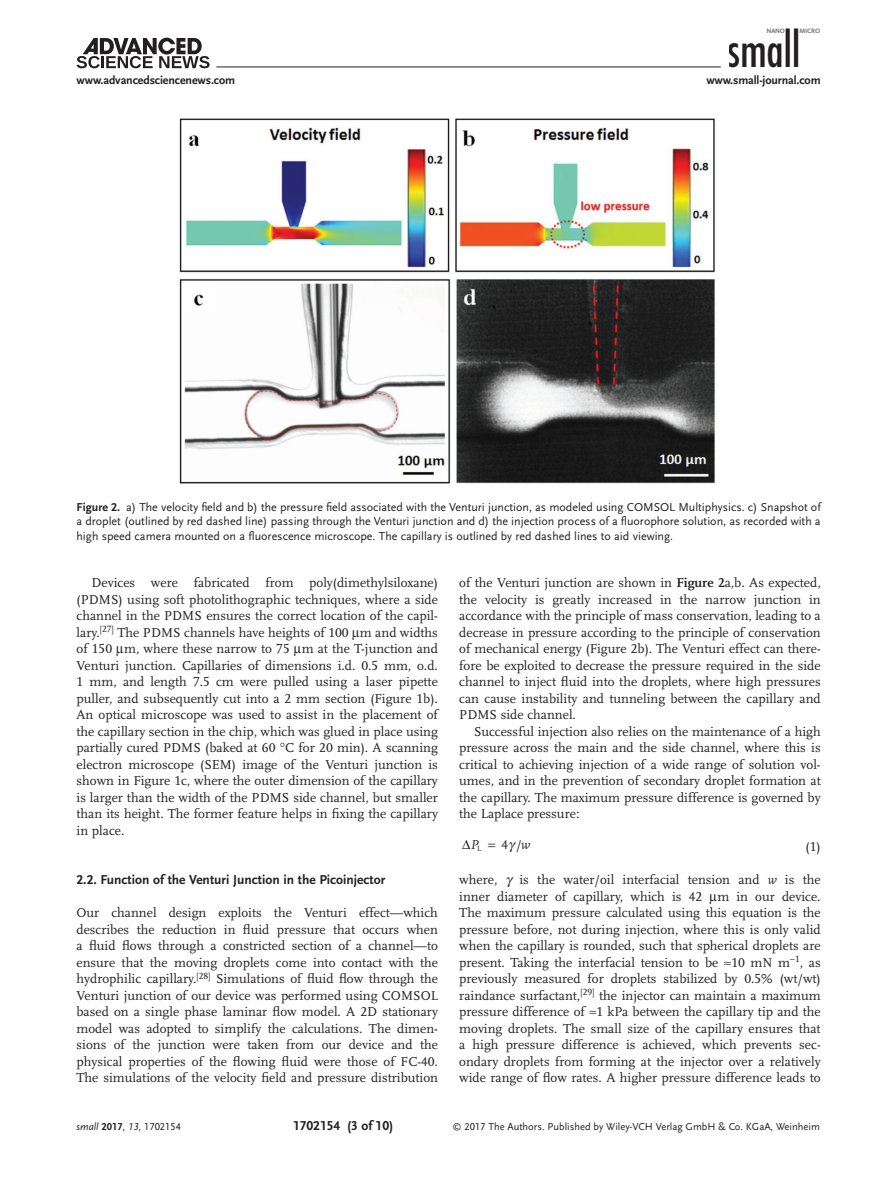
<style>
.page{position:relative;width:893px;height:1191px;background:#fff}
.page>*{position:absolute;margin:0;border:0;box-sizing:border-box;transform-origin:0 0}
.t1{font:500 condensed 46.35px "Futura";letter-spacing:-.015em;color:#231f20;scale:.95 1}
.t2{font:13.5px/16.5px "Scala LF";color:#231f20;text-align:justify}
.t3{font:700 13.5px "Scala Sans LF";color:#231f20}
.t4{font:italic 13.5px "Scala LF";color:#231f20}
.t5{font:12px/14.2px "Scala Sans LF";color:#231f20;text-align:justify}
.t6{font:700 12px "Scala Sans LF";letter-spacing:-.01em;color:#231f20}
.t7{font:10.5px "Scala Sans LF";color:#231f20}
.t8{font:7.8px "Scala LF";color:#231f20}
.t9{font:700 6.6px "Kievit OT";letter-spacing:-.035em;color:#76787b}
.s1{font-weight:700}
.s2{font-style:italic}
.s3{font-size:9px}
</style>
<div class="page">
<svg style="left:77px;top:38px;width:133px;height:30px"></svg>
<hr style="left:216px;top:67px;width:505px;height:1px;background:#231f20">
<img style="left:179px;top:118px;width:536px;height:366px">
<h1 class="t1" style="left:728px;top:20px;width:78px">small</h1>
<p class="t9" style="left:766px;top:27px;width:20px">NANO</p>
<p class="t9" style="left:799px;top:27px;width:22px">MICRO</p>
<p class="t6" style="left:77px;top:73px;width:160px">www.advancedsciencenews.com</p>
<p class="t6" style="left:706px;top:73px;width:116px">www.small-journal.com</p>
<p class="t5" style="left:77px;top:500px;width:746px"><span class="s1">Figure 2.</span> a) The velocity field and b) the pressure field associated with the Venturi junction, as modeled using COMSOL Multiphysics. c) Snapshot of a droplet (outlined by red dashed line) passing through the Venturi junction and d) the injection process of a fluorophore solution, as recorded with a high speed camera mounted on a fluorescence microscope. The capillary is outlined by red dashed lines to aid viewing.</p>
<p class="t2" style="left:77px;top:574px;width:363px;text-indent:15px">Devices were fabricated from poly(dimethylsiloxane) (PDMS) using soft photolithographic techniques, where a side channel in the PDMS ensures the correct location of the capil&shy;lary.<sup>[27]</sup> The PDMS channels have heights of 100 m and widths of 150 m, where these narrow to 75 m at the T-junction and Venturi junction. Capillaries of dimensions i.d. 0.5 mm, o.d.<br>1 mm, and length 7.5 cm were pulled using a laser pipette puller, and subsequently cut into a 2 mm section (Figure 1b).<br>An optical microscope was used to assist in the placement of the capillary section in the chip, which was glued in place using partially cured PDMS (baked at 60 C for 20 min). A scanning electron microscope (SEM) image of the Venturi junction is shown in Figure 1c, where the outer dimension of the capillary is larger than the width of the PDMS side channel, but smaller than its height. The former feature helps in fixing the capillary in place.</p>
<p class="t3" style="left:77px;top:872px;width:310px">2.2. Function of the Venturi Junction in the Picoinjector</p>
<p class="t2" style="left:77px;top:904px;width:363px">Our channel design exploits the Venturi effect—which describes the reduction in fluid pressure that occurs when a fluid flows through a constricted section of a channel—to ensure that the moving droplets come into contact with the hydrophilic capillary.<sup>[28]</sup> Simulations of fluid flow through the Venturi junction of our device was performed using COMSOL based on a single phase laminar flow model. A 2D stationary model was adopted to simplify the calculations. The dimen&shy;sions of the junction were taken from our device and the physical properties of the flowing fluid were those of FC-40.<br>The simulations of the velocity field and pressure distribution</p>
<p class="t2" style="left:459px;top:574px;width:363px">of the Venturi junction are shown in <span class="s1">Figure 2</span>a,b. As expected, the velocity is greatly increased in the narrow junction in accordance with the principle of mass conservation, leading to a decrease in pressure according to the principle of conservation of mechanical energy (Figure 2b). The Venturi effect can there&shy;fore be exploited to decrease the pressure required in the side channel to inject fluid into the droplets, where high pressures can cause instability and tunneling between the capillary and PDMS side channel.</p>
<p class="t2" style="left:459px;top:723px;width:363px;text-indent:15px">Successful injection also relies on the maintenance of a high pressure across the main and the side channel, where this is critical to achieving injection of a wide range of solution vol&shy;umes, and in the prevention of secondary droplet formation at the capillary. The maximum pressure difference is governed by the Laplace pressure:</p>
<p class="t4" style="left:462px;top:838px;width:18px">∆P</p>
<p class="t2" style="left:501px;top:837px;width:30px">4 /<span class="s2">w</span></p>
<p class="t8" style="left:477px;top:844px;width:6px">L</p>
<p class="t2" style="left:806px;top:838px;width:17px">(1)</p>
<p class="t2" style="left:459px;top:871px;width:40px">where,</p>
<p class="t2" style="left:459px;top:871px;width:363px;text-indent:60px">is the water/oil interfacial tension and <span class="s2">w</span> is the inner diameter of capillary, which is 42 m in our device.<br>The maximum pressure calculated using this equation is the pressure before, not during injection, where this is only valid when the capillary is rounded, such that spherical droplets are present. Taking the interfacial tension to be ≈10 mN m−<sup>1</sup>, as previously measured for droplets stabilized by 0.5% (wt/wt) raindance surfactant,<sup>[29]</sup> the injector can maintain a maximum pressure difference of ≈1 kPa between the capillary tip and the moving droplets. The small size of the capillary ensures that a high pressure difference is achieved, which prevents sec&shy;ondary droplets from forming at the injector over a relatively wide range of flow rates. A higher pressure difference leads to</p>
<p class="t7" style="left:77px;top:1121px;width:106px"><span class="s2">small</span> <span class="s1">2017</span>, <span class="s2">13</span>, 1702154</p>
<p class="t3" style="left:293px;top:1118px;width:102px">1702154 (3 of 10)</p>
<p class="t7" style="left:452px;top:1121px;width:369px"><span class="s3">©</span> 2017 The Authors. Published by Wiley-VCH Verlag GmbH &amp; Co. KGaA, Weinheim</p>
</div>
